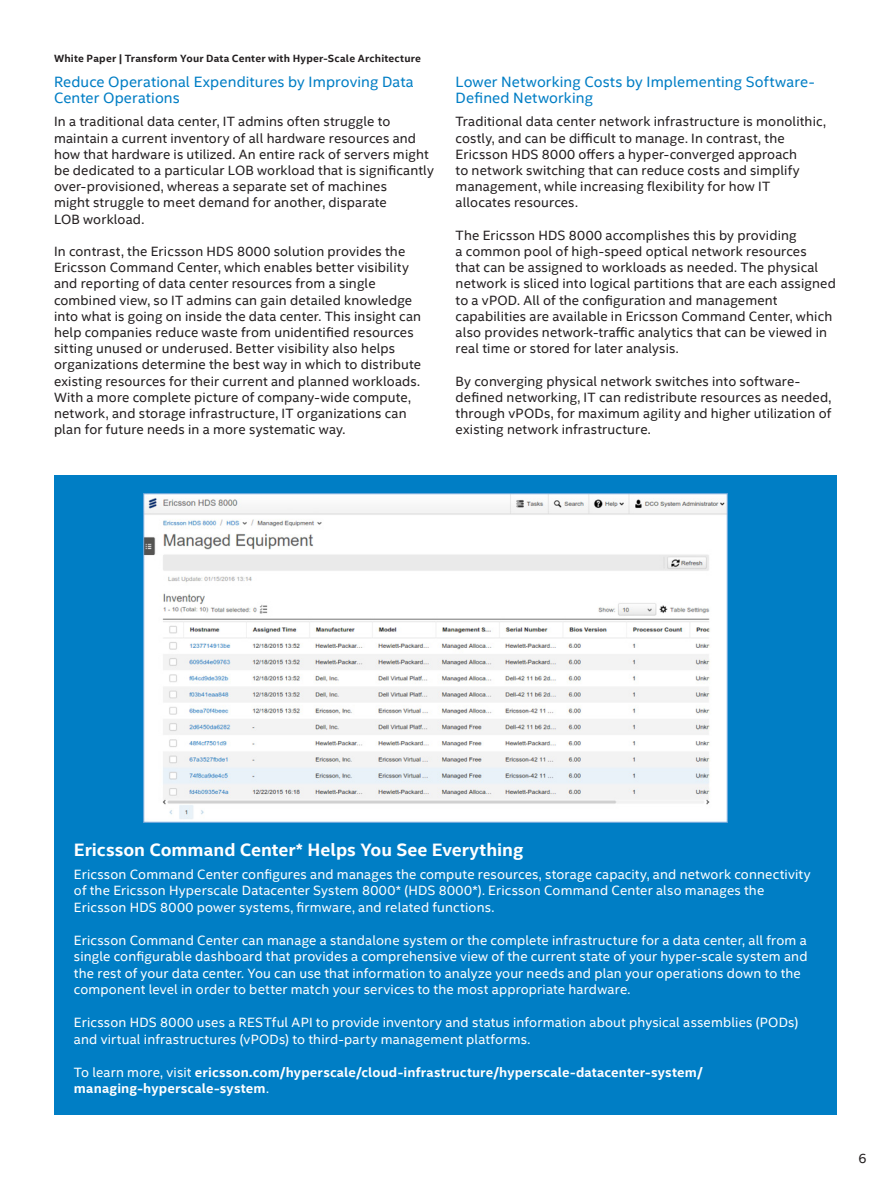
<style>
.page{position:relative;width:891px;height:1188px;background:#fff}
.page>*{position:absolute;margin:0;border:0;box-sizing:border-box;transform-origin:0 0}
.CopyHeaderBlue{font:700 18px "Intel Clear";color:#fff}
.Mini_Header{font:15px/16.5px "Intel Clear";letter-spacing:.01em;color:#007ec5}
.MainCopy___Caption{font:13.5px/16.2px "Intel Clear";letter-spacing:.01em;color:#231f20}
.MainCopy___Caption-2{font:13.5px/16.5px "Intel Clear";letter-spacing:.015em;color:#fff}
.MainCopy___Caption-3{font:700 13.5px "Intel Clear";letter-spacing:.015em;color:#fff}
.t1{font:700 10.5px "Intel Clear";letter-spacing:.02em;color:#231f20}
.s1{font-weight:400}
</style>
<div class="page">
<div style="left:54px;top:475px;width:783px;height:640px;background:#007ec5"></div>
<img style="left:143px;top:493px;width:584px;height:329px">
<p class="t1" style="left:54px;top:52px;width:369px">White Paper | Transform Your Data Center with Hyper-Scale Architecture</p>
<p class="Mini_Header" style="left:54px;top:74px;width:361px">Reduce Operational Expenditures by Improving Data<br>Center Operations</p>
<p class="MainCopy___Caption" style="left:54px;top:114px;width:381px">In a traditional data center, IT admins often struggle to maintain a current inventory of all hardware resources and how that hardware is utilized. An entire rack of servers might be dedicated to a particular LOB workload that is significantly over-provisioned, whereas a separate set of machines</p>
<p class="MainCopy___Caption" style="left:54px;top:195px;width:334px">might struggle to meet demand for another, disparate</p>
<p class="MainCopy___Caption" style="left:54px;top:211px;width:92px">LOB workload.</p>
<p class="MainCopy___Caption" style="left:54px;top:243px;width:369px">In contrast, the Ericsson HDS 8000 solution provides the Ericsson Command Center, which enables better visibility and reporting of data center resources from a single combined view, so IT admins can gain detailed knowledge into what is going on inside the data center. This insight can help companies reduce waste from unidentified resources sitting unused or underused. Better visibility also helps organizations determine the best way in which to distribute existing resources for their current and planned workloads.<br>With a more complete picture of company-wide compute, network, and storage infrastructure, IT organizations can plan for future needs in a more systematic way.</p>
<p class="Mini_Header" style="left:456px;top:74px;width:361px">Lower Networking Costs by Implementing Software-<br>Defined Networking</p>
<p class="MainCopy___Caption" style="left:456px;top:114px;width:372px">Traditional data center network infrastructure is monolithic, costly, and can be difficult to manage. In contrast, the Ericsson HDS 8000 offers a hyper-converged approach<br>to network switching that can reduce costs and simplify management, while increasing flexibility for how IT</p>
<p class="MainCopy___Caption" style="left:456px;top:195px;width:124px">allocates resources.</p>
<p class="MainCopy___Caption" style="left:456px;top:227px;width:382px">The Ericsson HDS 8000 accomplishes this by providing<br>a common pool of high-speed optical network resources<br>that can be assigned to workloads as needed. The physical network is sliced into logical partitions that are each assigned to a vPOD. All of the configuration and management capabilities are available in Ericsson Command Center, which also provides network-traffic analytics that can be viewed in real time or stored for later analysis.</p>
<p class="MainCopy___Caption" style="left:456px;top:373px;width:377px">By converging physical network switches into software&shy;defined networking, IT can redistribute resources as needed, through vPODs, for maximum agility and higher utilization of existing network infrastructure.</p>
<p class="CopyHeaderBlue" style="left:74px;top:838px;width:451px">Ericsson Command Center* Helps You See Everything</p>
<p class="MainCopy___Caption-2" style="left:74px;top:866px;width:738px">Ericsson Command Center configures and manages the compute resources, storage capacity, and network connectivity of the Ericsson Hyperscale Datacenter System 8000* (HDS 8000*). Ericsson Command Center also manages the<br>Ericsson HDS 8000 power systems, firmware, and related functions.</p>
<p class="MainCopy___Caption-2" style="left:74px;top:932px;width:735px">Ericsson Command Center can manage a standalone system or the complete infrastructure for a data center, all from a single configurable dashboard that provides a comprehensive view of the current state of your hyper-scale system and the rest of your data center. You can use that information to analyze your needs and plan your operations down to the component level in order to better match your services to the most appropriate hardware.</p>
<p class="MainCopy___Caption-2" style="left:74px;top:1015px;width:726px">Ericsson HDS 8000 uses a RESTful API to provide inventory and status information about physical assemblies (PODs) and virtual infrastructures (vPODs) to third-party management platforms.</p>
<p class="MainCopy___Caption-3" style="left:74px;top:1064px;width:630px"><span class="s1">To learn more, visit</span> ericsson.com/hyperscale/cloud-infrastructure/hyperscale-datacenter-system/</p>
<p class="MainCopy___Caption-3" style="left:74px;top:1080px;width:197px">managing-hyperscale-system<span class="s1">.</span></p>
<p class="MainCopy___Caption" style="left:858px;top:1151px;width:10px">6</p>
</div>
